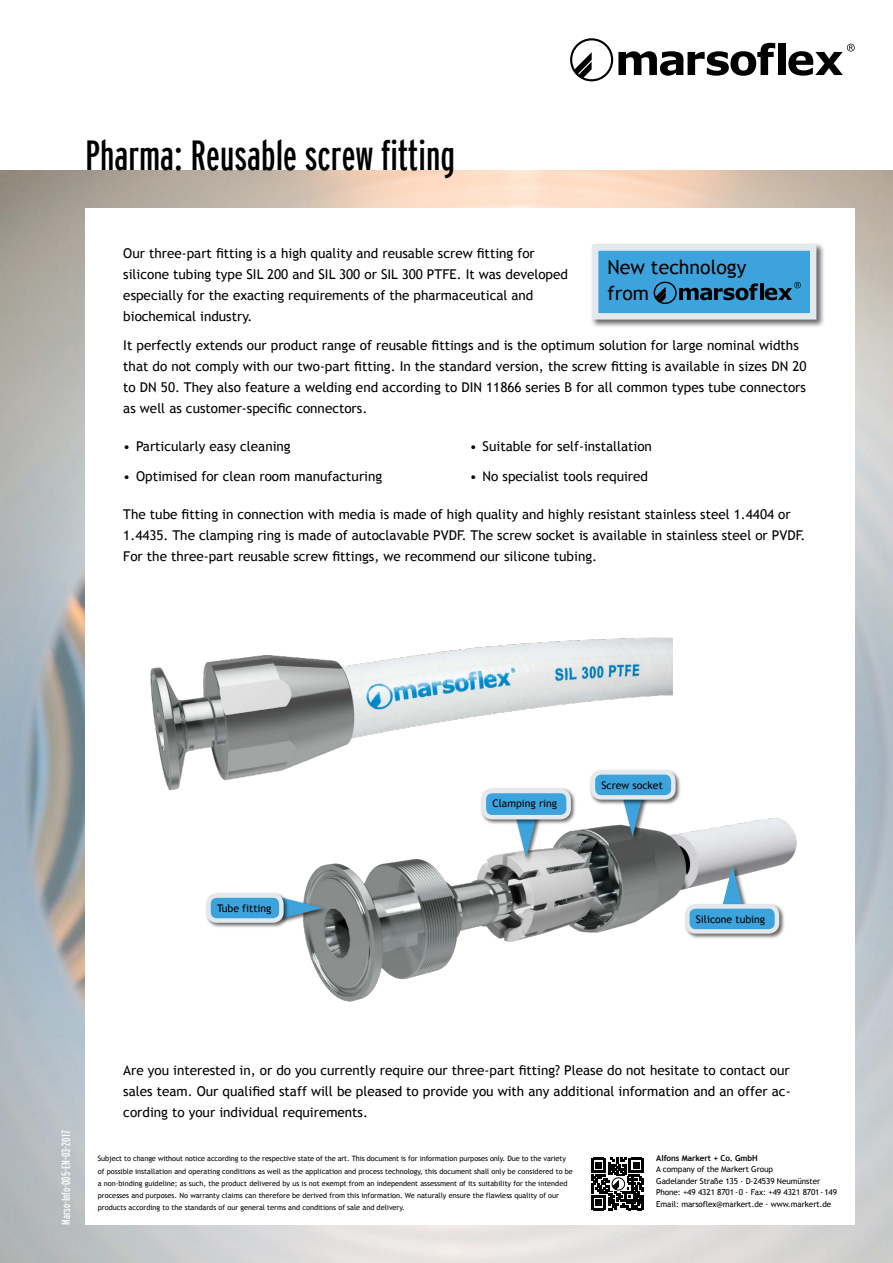
<style>
.page{position:relative;width:893px;height:1263px;background:#fff}
.page>*{position:absolute;margin:0;border:0;box-sizing:border-box;transform-origin:0 0}
.t1{font:42px "Interstate Regular Compressed";color:#000}
.t2{font:19.5px/25.5px "Trebuchet MS";color:#000}
.t3{font:13.5px/21px "Trebuchet MS";color:#000}
.t4{font:12px "Interstate Regular Compressed";color:#fff}
.t5{font:10.5px "Trebuchet MS";color:#000}
.t6{font:8.1px/11.6px "Trebuchet MS";letter-spacing:-.01em;color:#000}
.t7{font:700 8.1px "Trebuchet MS";letter-spacing:-.01em;color:#000}
.t8{font:7.35px/12.3px "Trebuchet MS";color:#000}
</style>
<div class="page">
<img style="left:0;top:170px;width:893px;height:1093px">
<div style="left:85px;top:208px;width:770px;height:1017px;background:#fff"></div>
<div style="left:778px;top:43px;width:8px;height:32px;background:#000"></div>
<svg style="left:788px;top:44px;width:67px;height:32px"></svg>
<svg style="left:570px;top:38px;width:205px;height:43px"></svg>
<img style="left:150px;top:637px;width:522px;height:154px">
<img style="left:303px;top:818px;width:494px;height:184px">
<svg style="left:591px;top:1158px;width:52px;height:52px"></svg>
<div style="left:514px;top:814px;width:28px;height:49px;background:#000;opacity:.6"></div>
<svg style="left:515px;top:825px;width:22px;height:33px"></svg>
<div style="left:621px;top:793px;width:28px;height:48px;background:#000;opacity:.6"></div>
<svg style="left:622px;top:805px;width:21px;height:31px"></svg>
<div style="left:589px;top:769px;width:92px;height:36px;background:#000;opacity:.6"></div>
<div style="left:593px;top:772px;width:80px;height:25px;background:#3da3dc;border-radius:9px"></div>
<div style="left:591px;top:770px;width:85px;height:30px;border:4px solid #e3e9ed;border-radius:9px"></div>
<div style="left:721px;top:865px;width:28px;height:48px;background:#000;opacity:.6"></div>
<svg style="left:722px;top:865px;width:21px;height:38px"></svg>
<div style="left:684px;top:903px;width:101px;height:36px;background:#000;opacity:.6"></div>
<div style="left:687px;top:906px;width:90px;height:25px;background:#3da3dc;border-radius:9px"></div>
<div style="left:685px;top:904px;width:94px;height:30px;border:4px solid #e3e9ed;border-radius:9px"></div>
<div style="left:279px;top:896px;width:49px;height:28px;background:#000;opacity:.6"></div>
<svg style="left:289px;top:897px;width:34px;height:22px"></svg>
<div style="left:205px;top:892px;width:84px;height:36px;background:#000;opacity:.6"></div>
<div style="left:208px;top:895px;width:73px;height:25px;background:#3da3dc;border-radius:9px"></div>
<div style="left:206px;top:893px;width:78px;height:30px;border:4px solid #e3e9ed;border-radius:9px"></div>
<div style="left:480px;top:788px;width:97px;height:37px;background:#000;opacity:.6"></div>
<div style="left:484px;top:791px;width:85px;height:26px;background:#3da3dc;border-radius:9px"></div>
<div style="left:482px;top:789px;width:89px;height:30px;border:4px solid #e3e9ed;border-radius:9px"></div>
<div style="left:590px;top:242px;width:235px;height:86px;background:#000;opacity:.6"></div>
<div style="left:595px;top:248px;width:218px;height:68px;background:#3da3dc"></div>
<div style="left:654px;top:282px;width:23px;height:22px;border:1px solid #000;border-radius:50%"></div>
<svg style="left:655px;top:287px;width:11px;height:16px"></svg>
<hr style="left:760px;top:284px;width:3px;height:16px;background:#000">
<svg style="left:679px;top:283px;width:79px;height:17px"></svg>
<svg style="left:765px;top:282px;width:36px;height:18px"></svg>
<div style="left:592px;top:244px;width:224px;height:76px;border:6px solid #e3e9ed"></div>
<h1 class="t1" style="left:85px;top:132px;width:371px">Pharma: Reusable screw fitting</h1>
<p class="t3" style="left:123px;top:243px;width:446px">Our three-part fitting is a high quality and reusable screw fitting for silicone tubing type SIL 200 and SIL 300 or SIL 300 PTFE. It was developed especially for the exacting requirements of the pharmaceutical and biochemical industry.</p>
<p class="t3" style="left:123px;top:335px;width:685px">It perfectly extends our product range of reusable fittings and is the optimum solution for large nominal widths that do not comply with our two-part fitting. In the standard version, the screw fitting is available in sizes DN 20 to DN 50. They also feature a welding end according to DIN 11866 series B for all common types tube connectors as well as customer-specific connectors.</p>
<p class="t3" style="left:123px;top:436px;width:169px">• Particularly easy cleaning</p>
<p class="t3" style="left:123px;top:466px;width:260px">• Optimised for clean room manufacturing</p>
<h2 class="t2" style="left:607px;top:255px;width:140px">New technology from</h2>
<p class="t3" style="left:470px;top:436px;width:184px">• Suitable for self-installation</p>
<p class="t3" style="left:470px;top:466px;width:180px">• No specialist tools required</p>
<p class="t3" style="left:123px;top:504px;width:684px">The tube fitting in connection with media is made of high quality and highly resistant stainless steel 1.4404 or<br>1.4435. The clamping ring is made of autoclavable PVDF. The screw socket is available in stainless steel or PVDF.<br>For the three-part reusable screw fittings, we recommend our silicone tubing.</p>
<p class="t5" style="left:217px;top:902px;width:56px">Tube fitting</p>
<p class="t5" style="left:492px;top:797px;width:66px">Clamping ring</p>
<p class="t5" style="left:601px;top:779px;width:63px">Screw socket</p>
<p class="t5" style="left:696px;top:913px;width:71px">Silicone tubing</p>
<p class="t4" style="left:59px;top:1225px;width:96px;rotate:-90deg">Marso-Info-005-EN-03-2017</p>
<p class="t3" style="left:123px;top:1060px;width:669px;text-align:justify">Are you interested in, or do you currently require our three-part fitting? Please do not hesitate to contact our sales team. Our qualified staff will be pleased to provide you with any additional information and an offer ac&shy;cording to your individual requirements.</p>
<p class="t8" style="left:98px;top:1152px;width:477px">Subject to change without notice according to the respective state of the art. This document is for information purposes only. Due to the variety of possible installation and operating conditions as well as the application and process technology, this document shall only be considered to be a non-binding guideline; as such, the product delivered by us is not exempt from an independent assessment of its suitability for the intended processes and purposes. No warranty claims can therefore be derived from this information. We naturally ensure the flawless quality of our products according to the standards of our general terms and conditions of sale and delivery.</p>
<p class="t7" style="left:656px;top:1152px;width:103px">Alfons Markert + Co. GmbH</p>
<p class="t6" style="left:656px;top:1164px;width:182px">A company of the Markert Group<br>Gadelander Straße 135 · D-24539 Neumünster Phone: +49 4321 8701-0 · Fax: +49 4321 8701-149<br>Email: marsoflex@markert.de · www.markert.de</p>
</div>
